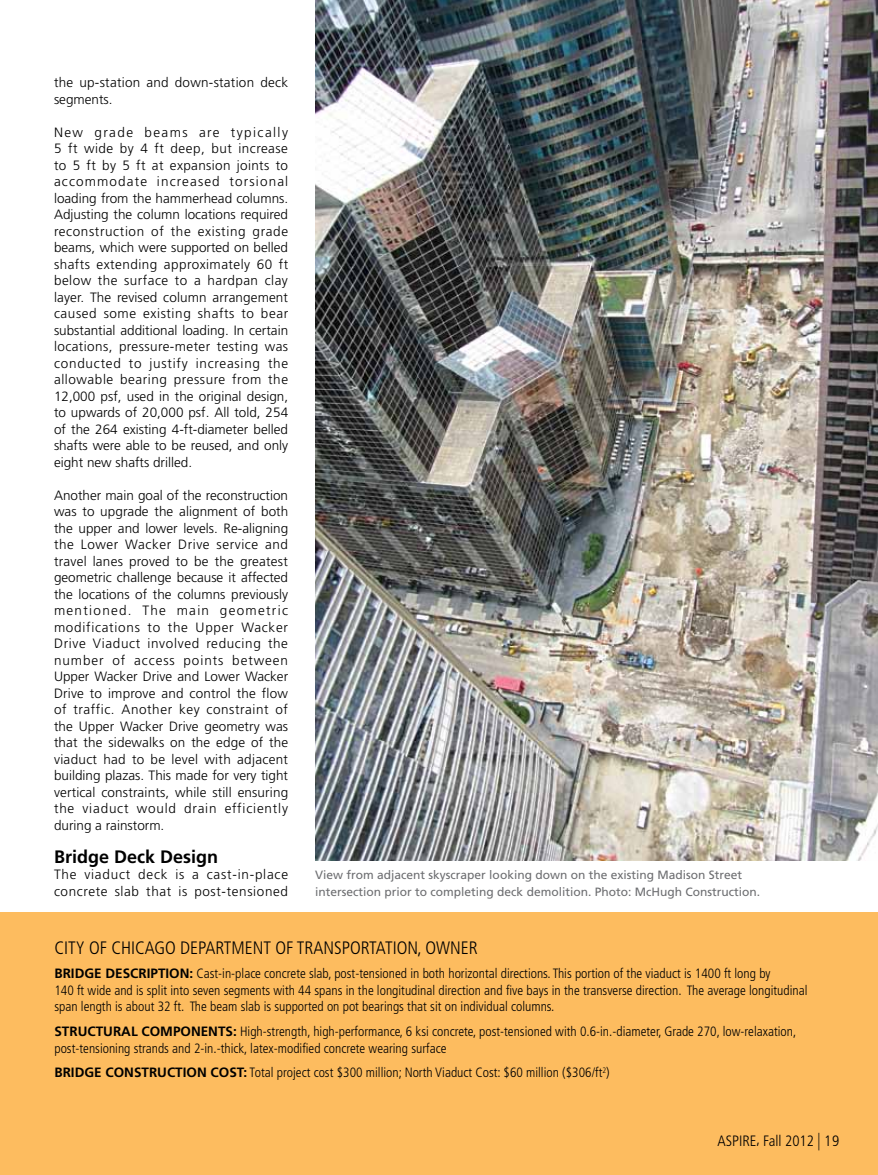
<style>
.page{position:relative;width:878px;height:1175px;background:#fff}
.page>*{position:absolute;margin:0;border:0;box-sizing:border-box;transform-origin:0 0}
.t1{font:300 condensed 18px "Frutiger LT Std";color:#000}
.t2{font:700 18px "Frutiger LT Std";color:#000}
.t3{font:300 condensed 15px "Frutiger LT Std";color:#000}
.t4{font:300 13.5px/16.5px "Frutiger LT Std";letter-spacing:.02em;color:#000;text-align:justify}
.t5{font:300 condensed 13.5px/16.5px "Frutiger LT Std";color:#000}
.t6{font:300 13.5px/16.5px "Frutiger LT Std";letter-spacing:.045em;color:#000}
.t7{font:12px/16.5px "Frutiger LT Std";color:#6d6e71}
.s1{font-weight:700;font-stretch:normal}
.s2{font-size:17.55px}
</style>
<div class="page">
<div style="left:0;top:912px;width:878px;height:262px;background:#fdbc5f"></div>
<img style="left:315px;top:0;width:563px;height:860px">
<p class="t4" style="left:54px;top:74px;width:236px">the up-station and down-station deck segments.</p>
<p class="t4" style="left:54px;top:124px;width:236px">New grade beams are typically 5 ft wide by 4 ft deep, but increase to 5 ft by 5 ft at expansion joints to accommodate increased torsional loading from the hammerhead columns.<br>Adjusting the column locations required reconstruction of the existing grade beams, which were supported on belled shafts extending approximately 60 ft below the surface to a hardpan clay layer. The revised column arrangement caused some existing shafts to bear substantial additional loading. In certain locations, pressure-meter testing was conducted to justify increasing the allowable bearing pressure from the 12,000 psf, used in the original design, to upwards of 20,000 psf. All told, 254 of the 264 existing 4-ft-diameter belled shafts were able to be reused, and only eight new shafts drilled.</p>
<p class="t4" style="left:54px;top:487px;width:236px">Another main goal of the reconstruction was to upgrade the alignment of both the upper and lower levels. Re-aligning the Lower Wacker Drive service and travel lanes proved to be the greatest geometric challenge because it affected the locations of the columns previously mentioned. The main geometric modifications to the Upper Wacker Drive Viaduct involved reducing the number of access points between Upper Wacker Drive and Lower Wacker Drive to improve and control the flow of traffic. Another key constraint of the Upper Wacker Drive geometry was that the sidewalks on the edge of the viaduct had to be level with adjacent building plazas. This made for very tight vertical constraints, while still ensuring the viaduct would drain efficiently during a rainstorm.</p>
<h1 class="t2" style="left:54px;top:846px;width:166px">Bridge Deck Design</h1>
<p class="t6" style="left:54px;top:866px;width:235px">The viaduct deck is a cast-in-place concrete slab that is post-tensioned</p>
<p class="t7" style="left:315px;top:867px;width:446px">View from adjacent skyscraper looking down on the existing Madison Street intersection prior to completing deck demolition. Photo: McHugh Construction.</p>
<h1 class="t1" style="left:54px;top:937px;width:77px">City of Chicago</h1>
<h1 class="t1" style="left:180px;top:937px;width:20px">Department</h1>
<h1 class="t1" style="left:275px;top:937px;width:39px">of Transportation</h1>
<h1 class="t1" style="left:417px;top:937px;width:62px">, OWNER</h1>
<p class="t5" style="left:54px;top:965px;width:754px"><span class="s1">BRIDGE DESCRIPTION:</span> Cast-in-place concrete slab, post-tensioned in both horizontal directions. This portion of the viaduct is 1400 ft long by<br>140 ft wide and is split into seven segments with 44 spans in the longitudinal direction and five bays in the transverse direction. The average longitudinal span length is about 32 ft. The beam slab is supported on pot bearings that sit on individual columns.</p>
<p class="t5" style="left:54px;top:1023px;width:743px"><span class="s1">STRUCTURAL COMPONENTS:</span> High-strength, high-performance, 6 ksi concrete, post-tensioned with 0.6-in.-diameter, Grade 270, low-relaxation, post-tensioning strands and 2-in.-thick, latex-modified concrete wearing surface</p>
<p class="t5" style="left:54px;top:1064px;width:556px"><span class="s1">BRIDGE CONSTRUCTION COST:</span> Total project cost $300 million; North Viaduct Cost: $60 million ($306/ft<sup>2</sup>)</p>
<p class="t3" style="left:717px;top:1132px;width:123px">ASPIRE, Fall 2012 <span class="s2">|</span> 19</p>
</div>
